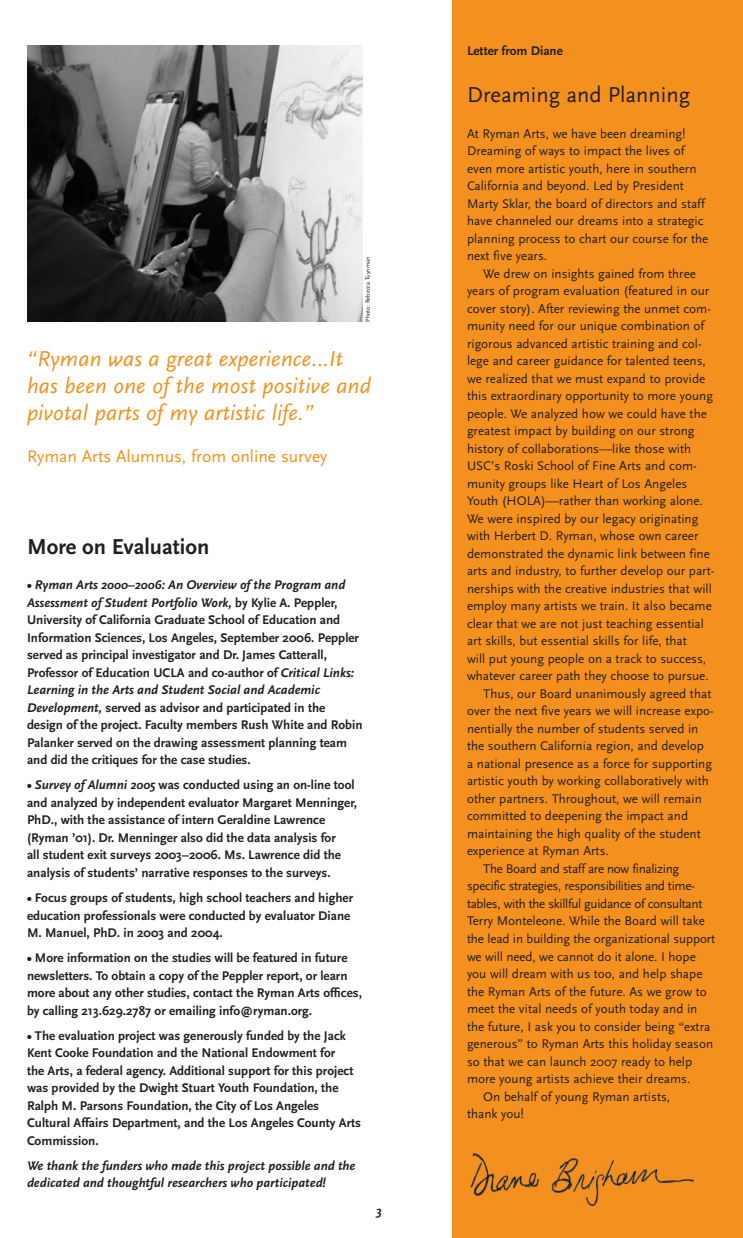
<style>
.page{position:relative;width:743px;height:1238px;background:#fff}
.page>*{position:absolute;margin:0;border:0;box-sizing:border-box;transform-origin:0 0}
.t1{font:italic 22.5px/27px "Scala Sans";letter-spacing:.01em;color:#f4901d}
.t2{font:22.5px "Scala Sans";color:#231f20}
.t3{font:700 22.5px "Scala Sans";color:#231f20}
.t4{font:17.5px "Scala Sans";color:#f4901d}
.t5{font:13.12px/17.5px "Scala Sans";color:#231f20}
.t6{font:700 13.12px/17.5px "Scala Sans";color:#231f20}
.t7{font:13.12px "Scala Sans";letter-spacing:-.025em;color:#231f20}
.t8{font:italic 700 13.12px/17.5px "Scala Sans";color:#231f20}
.t9{font:6.25px "Scala Sans";color:#231f20}
.s1{font-style:italic}
</style>
<div class="page">
<div style="left:452px;top:0;width:290px;height:1238px;background:#f4901d"></div>
<img style="left:470px;top:1153px;width:225px;height:52px">
<img style="left:27px;top:45px;width:336px;height:276px">
<p class="t9" style="left:365px;top:322px;width:67px;rotate:-90deg">Photo: Rebecca Tuynman</p>
<h1 class="t1" style="left:27px;top:347px;width:345px">“Ryman was a great experience…It has been one of the most positive and pivotal parts of my artistic life.”</h1>
<h2 class="t4" style="left:27px;top:449px;width:302px">Ryman Arts Alumnus, from online survey</h2>
<h1 class="t3" style="left:27px;top:538px;width:184px">More on Evaluation</h1>
<p class="t6" style="left:27px;top:577px;width:337px"><span class="s1">• Ryman Arts 2000–2006: An Overview of the Program and Assessment of Student Portfolio Work,</span> by Kylie A. Peppler, University of California Graduate School of Education and Information Sciences, Los Angeles, September 2006. Peppler served as principal investigator and Dr. James Catterall, Professor of Education UCLA and co-author of <span class="s1">Critical Links:<br>Learning in the Arts and Student Social and Academic Development,</span> served as advisor and participated in the design of the project. Faculty members Rush White and Robin Palanker served on the drawing assessment planning team and did the critiques for the case studies.</p>
<p class="t6" style="left:27px;top:777px;width:331px">• <span class="s1">Survey of Alumni 2005</span> was conducted using an on-line tool and analyzed by independent evaluator Margaret Menninger, PhD., with the assistance of intern Geraldine Lawrence (Ryman ’01). Dr. Menninger also did the data analysis for<br>all student exit surveys 2003–2006. Ms. Lawrence did the analysis of students’ narrative responses to the surveys.</p>
<p class="t6" style="left:27px;top:890px;width:327px">• Focus groups of students, high school teachers and higher education professionals were conducted by evaluator Diane<br>M. Manuel, PhD. in 2003 and 2004.</p>
<p class="t6" style="left:27px;top:950px;width:336px">• More information on the studies will be featured in future newsletters. To obtain a copy of the Peppler report, or learn more about any other studies, contact the Ryman Arts offices, by calling 213.629.2787 or emailing info@ryman.org.</p>
<p class="t6" style="left:27px;top:1027px;width:335px">• The evaluation project was generously funded by the Jack Kent Cooke Foundation and the National Endowment for<br>the Arts, a federal agency. Additional support for this project was provided by the Dwight Stuart Youth Foundation, the Ralph M. Parsons Foundation, the City of Los Angeles Cultural Affairs Department, and the Los Angeles County Arts Commission.</p>
<p class="t8" style="left:27px;top:1157px;width:330px">We thank the funders who made this project possible and the dedicated and thoughtful researchers who participated!</p>
<p class="t8" style="left:376px;top:1203px;width:7px">3</p>
<p class="t6" style="left:467px;top:43px;width:97px">Letter from Diane</p>
<h1 class="t2" style="left:467px;top:86px;width:224px">Dreaming and Planning</h1>
<p class="t5" style="left:467px;top:126px;width:243px">At Ryman Arts, we have been dreaming!<br>Dreaming of ways to impact the lives of even more artistic youth, here in southern California and beyond. Led by President Marty Sklar, the board of directors and staff have channeled our dreams into a strategic planning process to chart our course for the next five years.</p>
<p class="t5" style="left:483px;top:266px;width:214px">We drew on insights gained from three</p>
<p class="t5" style="left:467px;top:283px;width:244px">years of program evaluation (featured in our</p>
<p class="t5" style="left:467px;top:301px;width:245px">cover story). After reviewing the unmet com-</p>
<p class="t5" style="left:467px;top:318px;width:239px">munity need for our unique combination of</p>
<p class="t5" style="left:467px;top:336px;width:236px">rigorous advanced artistic training and col-</p>
<p class="t5" style="left:467px;top:353px;width:240px">lege and career guidance for talented teens,</p>
<p class="t5" style="left:467px;top:371px;width:240px">we realized that we must expand to provide</p>
<p class="t5" style="left:467px;top:388px;width:247px">this extraordinary opportunity to more young</p>
<p class="t5" style="left:467px;top:406px;width:241px">people. We analyzed how we could have the</p>
<p class="t5" style="left:467px;top:423px;width:229px">greatest impact by building on our strong</p>
<p class="t5" style="left:467px;top:441px;width:226px">history of collaborations—like those with</p>
<p class="t5" style="left:467px;top:458px;width:231px">USC’s Roski School of Fine Arts and com-</p>
<p class="t5" style="left:467px;top:476px;width:222px">munity groups like Heart of Los Angeles</p>
<p class="t5" style="left:467px;top:493px;width:237px">Youth (HOLA)—rather than working alone.</p>
<p class="t5" style="left:467px;top:511px;width:233px">We were inspired by our legacy originating</p>
<p class="t5" style="left:467px;top:528px;width:233px">with Herbert D. Ryman, whose own career</p>
<p class="t5" style="left:467px;top:546px;width:244px">demonstrated the dynamic link between fine</p>
<p class="t5" style="left:467px;top:563px;width:249px">arts and industry, to further develop our part-</p>
<p class="t5" style="left:467px;top:581px;width:246px">nerships with the creative industries that will</p>
<p class="t5" style="left:467px;top:598px;width:246px">employ many artists we train. It also became</p>
<p class="t5" style="left:467px;top:616px;width:238px">clear that we are not just teaching essential</p>
<p class="t5" style="left:467px;top:633px;width:221px">art skills, but essential skills for life, that</p>
<p class="t5" style="left:467px;top:651px;width:241px">will put young people on a track to success,</p>
<p class="t5" style="left:467px;top:668px;width:243px">whatever career path they choose to pursue.</p>
<p class="t5" style="left:483px;top:686px;width:229px">Thus, our Board unanimously agreed that</p>
<p class="t5" style="left:467px;top:703px;width:248px">over the next five years we will increase expo-</p>
<p class="t5" style="left:467px;top:721px;width:233px">nentially the number of students served in</p>
<p class="t5" style="left:467px;top:738px;width:238px">the southern California region, and develop</p>
<p class="t5" style="left:467px;top:756px;width:246px">a national presence as a force for supporting</p>
<p class="t5" style="left:467px;top:773px;width:243px">artistic youth by working collaboratively with</p>
<p class="t5" style="left:467px;top:791px;width:236px">other partners. Throughout, we will remain</p>
<p class="t5" style="left:467px;top:808px;width:222px">committed to deepening the impact and</p>
<p class="t5" style="left:467px;top:826px;width:235px">maintaining the high quality of the student</p>
<p class="t5" style="left:467px;top:843px;width:143px">experience at Ryman Arts.</p>
<p class="t7" style="left:483px;top:863px;width:197px">The Board and staff are now finalizing</p>
<p class="t7" style="left:467px;top:881px;width:229px">specific strategies, responsibilities and time-</p>
<p class="t7" style="left:467px;top:898px;width:237px">tables, with the skillful guidance of consultant</p>
<p class="t5" style="left:467px;top:913px;width:239px">Terry Monteleone. While the Board will take</p>
<p class="t5" style="left:467px;top:931px;width:250px">the lead in building the organizational support</p>
<p class="t5" style="left:467px;top:948px;width:230px">we will need, we cannot do it alone. I hope</p>
<p class="t5" style="left:467px;top:966px;width:237px">you will dream with us too, and help shape</p>
<p class="t5" style="left:467px;top:983px;width:241px">the Ryman Arts of the future. As we grow to</p>
<p class="t5" style="left:467px;top:1001px;width:232px">meet the vital needs of youth today and in</p>
<p class="t5" style="left:467px;top:1018px;width:245px">the future, I ask you to consider being “extra</p>
<p class="t5" style="left:467px;top:1036px;width:248px">generous” to Ryman Arts this holiday season</p>
<p class="t5" style="left:467px;top:1053px;width:227px">so that we can launch 2007 ready to help</p>
<p class="t5" style="left:467px;top:1071px;width:225px">more young artists achieve their dreams.</p>
<p class="t5" style="left:483px;top:1088px;width:188px">On behalf of young Ryman artists,</p>
<p class="t5" style="left:467px;top:1106px;width:58px">thank you!</p>
</div>
